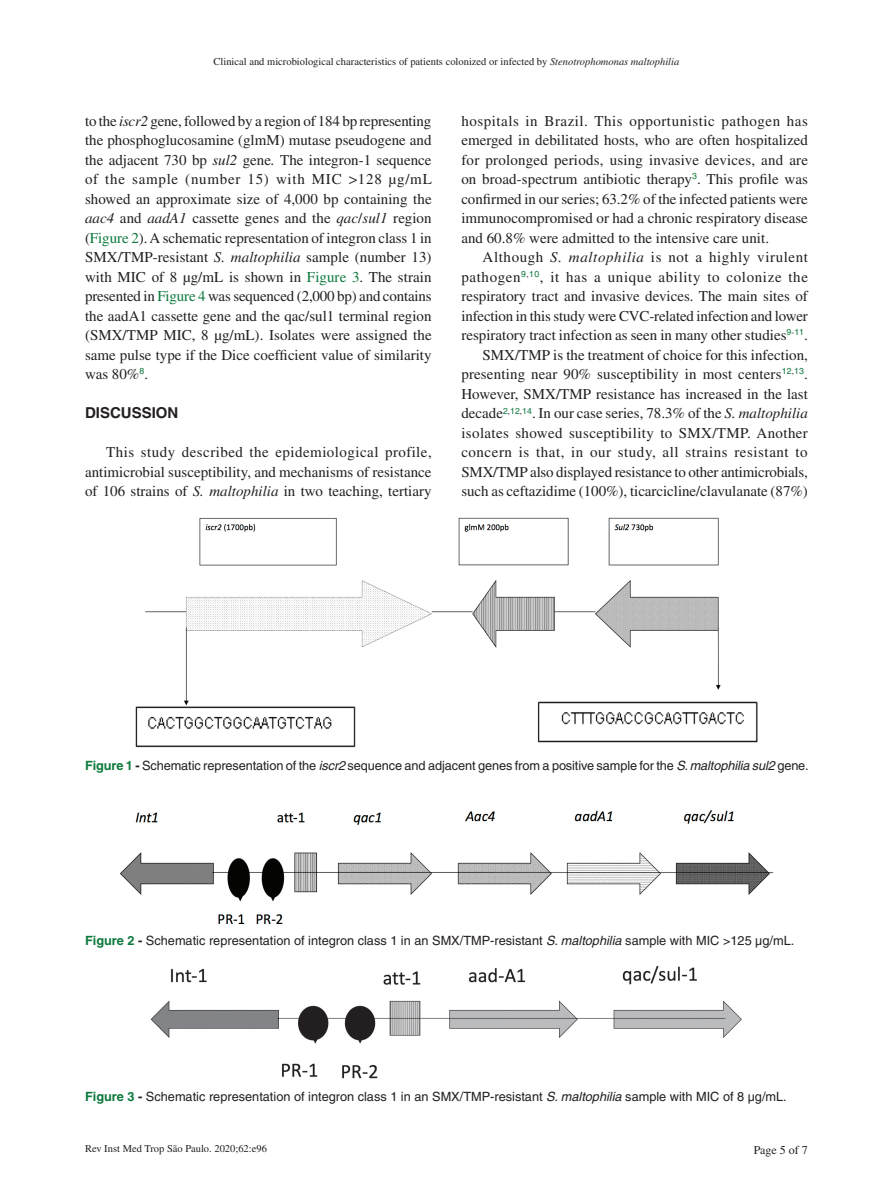
<style>
.page{position:relative;width:893px;height:1191px;background:#fff}
.page>*{position:absolute;margin:0;border:0;box-sizing:border-box;transform-origin:0 0}
.t1{font:15px/19.5px "Times";color:#231f20;text-align:justify}
.t2{font:700 15px "Helvetica";color:#231f20}
.t3{font:12.75px "Helvetica";color:#231f20}
.t4{font:12px "Times";color:#231f20}
.t5{font:10.5px "Times";color:#231f20}
.s1{font-style:italic}
.s2{color:#0d793d}
.s3{font-weight:700;color:#0d793d}
.s4{font-weight:700}
</style>
<div class="page">
<img style="left:135px;top:517px;width:623px;height:231px">
<img style="left:120px;top:810px;width:654px;height:114px">
<img style="left:150px;top:965px;width:592px;height:114px">
<p class="t5" style="left:214px;top:56px;width:467px">Clinical and microbiological characteristics of patients colonized or infected by <span class="s1">Stenotrophomonas maltophilia</span></p>
<p class="t1" style="left:85px;top:111px;width:348px">to the <span class="s1">iscr2</span> gene, followed by a region of 184 bp representing the phosphoglucosamine (glmM) mutase pseudogene and the adjacent 730 bp <span class="s1">sul2</span> gene<span class="s1">.</span> The integron-1 sequence of the sample (number 15) with MIC &gt;128 μg/mL showed an approximate size of 4,000 bp containing the <span class="s1">aac4</span> and <span class="s1">aadA1</span> cassette genes and the <span class="s1">qac</span>/<span class="s1">sul1</span> region (<span class="s2">Figure 2</span>). A schematic representation of integron class 1 in SMX/TMP-resistant <span class="s1">S. maltophilia</span> sample (number 13) with MIC of 8 μg/mL is shown in <span class="s2">Figure 3</span>. The strain presented in <span class="s2">Figure 4</span> was sequenced (2,000 bp) and contains the aadA1 cassette gene and the qac/sul1 terminal region (SMX/TMP MIC, 8 μg/mL). Isolates were assigned the same pulse type if the Dice coefficient value of similarity was 80%<sup>8</sup>.</p>
<p class="t2" style="left:85px;top:404px;width:95px">DISCUSSION</p>
<p class="t1" style="left:85px;top:442px;width:348px;text-indent:21px">This study described the epidemiological profile, antimicrobial susceptibility, and mechanisms of resistance of 106 strains of <span class="s1">S. maltophilia</span> in two teaching, tertiary</p>
<p class="t1" style="left:461px;top:111px;width:348px">hospitals in Brazil. This opportunistic pathogen has emerged in debilitated hosts, who are often hospitalized for prolonged periods, using invasive devices, and are on broad-spectrum antibiotic therapy<sup>3</sup>. This profile was confirmed in our series; 63.2% of the infected patients were immunocompromised or had a chronic respiratory disease and 60.8% were admitted to the intensive care unit.</p>
<p class="t1" style="left:461px;top:247px;width:348px;text-align:right">Although <span class="s1">S. maltophilia</span> is not a highly virulent pathogen<sup>9</sup><sup>,</sup><sup>10</sup>, it has a unique ability to colonize the respiratory tract and invasive devices. The main sites of infection in this study were CVC-related infection and lower respiratory tract infection as seen in many other studies<sup>9</sup><sup>-</sup><sup>11</sup>.<br>SMX/TMP is the treatment of choice for this infection, presenting near 90% susceptibility in most centers<sup>12</sup><sup>,</sup><sup>13</sup>.<br>However, SMX/TMP resistance has increased in the last decade<sup>2</sup><sup>,</sup><sup>12</sup><sup>,</sup><sup>14</sup>. In our case series, 78.3% of the <span class="s1">S. maltophilia </span>isolates showed susceptibility to SMX/TMP. Another concern is that, in our study, all strains resistant to SMX/TMP also displayed resistance to other antimicrobials, such as ceftazidime (100%), ticarcicline/clavulanate (87%)</p>
<p class="t3" style="left:85px;top:757px;width:725px"><span class="s3">Figure 1</span> <span class="s4">-</span> Schematic representation of the <span class="s1">iscr2</span> sequence and adjacent genes from a positive sample for the <span class="s1">S. maltophilia sul2</span> gene.</p>
<p class="t3" style="left:85px;top:933px;width:711px"><span class="s3">Figure 2</span> <span class="s4">-</span> Schematic representation of integron class 1 in an SMX/TMP-resistant <span class="s1">S. maltophilia</span> sample with MIC &gt;125 μg/mL.</p>
<p class="t3" style="left:85px;top:1089px;width:703px"><span class="s3">Figure 3</span> <span class="s4">-</span> Schematic representation of integron class 1 in an SMX/TMP-resistant <span class="s1">S. maltophilia</span> sample with MIC of 8 μg/mL.</p>
<p class="t5" style="left:85px;top:1143px;width:183px">Rev Inst Med Trop São Paulo. 2020;62:e96</p>
<p class="t4" style="left:754px;top:1142px;width:56px">Page 5 of 7</p>
</div>
